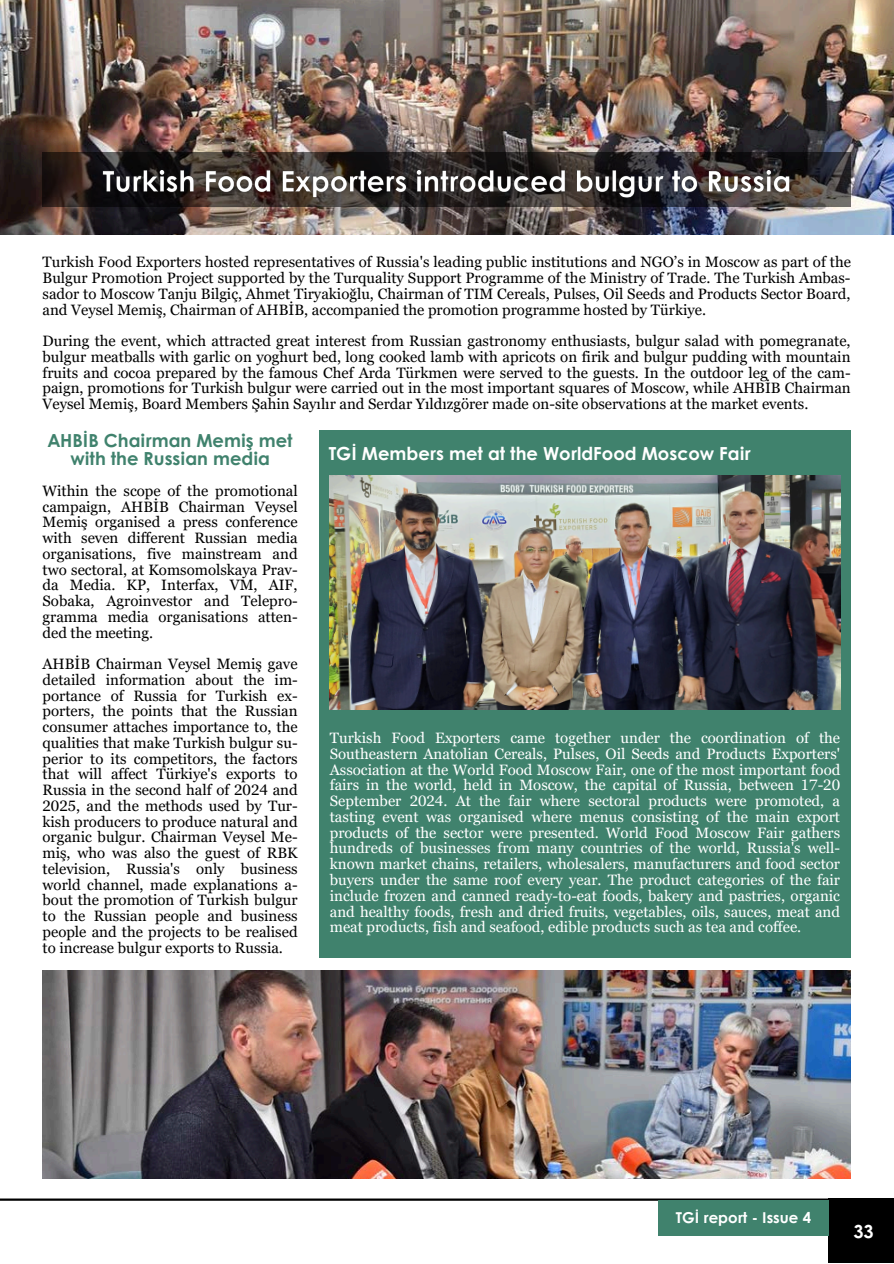
<style>
.page{position:relative;width:894px;height:1264px;background:#fff}
.page>*{position:absolute;margin:0;border:0;box-sizing:border-box;transform-origin:0 0}
.t1{font:700 18px/18px "Century Gothic";color:#40826d;text-align:center}
.t2{font:700 18px "Century Gothic";color:#fff}
.t3{font:15px/15.8px "Georgia Pro";color:#000;text-align:justify}
.t4{font:15px/15.8px "Georgia Pro";color:#fff;text-align:justify}
.t5{font:700 15px "Century Gothic";color:#fff}
</style>
<div class="page">
<img style="left:0;top:0;width:893px;height:234px">
<hr style="left:0;top:1198px;width:855px;height:2px;background:#000">
<div style="left:828px;top:1198px;width:65px;height:65px;background:#000"></div>
<svg style="left:43px;top:153px;width:807px;height:54px;background:#312a28"></svg>
<img style="left:43px;top:970px;width:807px;height:208px">
<img style="left:94px;top:159px;width:704px;height:48px">
<div style="left:319px;top:430px;width:531px;height:44px;background:#40826d"></div>
<div style="left:319px;top:471px;width:531px;height:486px;background:#40826d"></div>
<img style="left:330px;top:475px;width:510px;height:234px">
<div style="left:658px;top:1200px;width:170px;height:35px;background:#40826d"></div>
<p class="t3" style="left:43px;top:254px;width:809px">Turkish Food Exporters hosted representatives of Russia's leading public institutions and NGO’s in Moscow as part of the Bulgur Promotion Project supported by the Turquality Support Programme of the Ministry of Trade. The Turkish Ambas&shy;sador to Moscow Tanju Bilgiç, Ahmet Tiryakioğlu, Chairman of TIM Cereals, Pulses, Oil Seeds and Products Sector Board, and Veysel Memiş, Chairman of AHBİB, accompanied the promotion programme hosted by Türkiye.</p>
<p class="t3" style="left:43px;top:333px;width:809px">During the event, which attracted great interest from Russian gastronomy enthusiasts, bulgur salad with pomegranate, bulgur meatballs with garlic on yoghurt bed, long cooked lamb with apricots on firik and bulgur pudding with mountain fruits and cocoa prepared by the famous Chef Arda Türkmen were served to the guests. In the outdoor leg of the cam&shy;paign, promotions for Turkish bulgur were carried out in the most important squares of Moscow, while AHBİB Chairman Veysel Memiş, Board Members Şahin Sayılır and Serdar Yıldızgörer made on-site observations at the market events.</p>
<p class="t1" style="left:48px;top:431px;width:246px">AHBİB Chairman Memiş met with the Russian media</p>
<h2 class="t3" style="left:43px;top:482px;width:256px">Within the scope of the promotional campaign, AHBİB Chairman Veysel Memiş organised a press conference with seven different Russian media organisations, five mainstream and two sectoral, at Komsomolskaya Prav&shy;da Media. KP, Interfax, VM, AIF, Sobaka, Agroinvestor and Telepro&shy;gramma media organisations atten&shy;ded the meeting.</h2>
<p class="t3" style="left:43px;top:656px;width:257px">AHBİB Chairman Veysel Memiş gave detailed information about the im&shy;portance of Russia for Turkish ex&shy;porters, the points that the Russian consumer attaches importance to, the qualities that make Turkish bulgur su&shy;perior to its competitors, the factors that will affect Türkiye's exports to Russia in the second half of 2024 and 2025, and the methods used by Tur&shy;kish producers to produce natural and organic bulgur. Chairman Veysel Me&shy;miş, who was also the guest of RBK television, Russia's only business world channel, made explanations a&shy;bout the promotion of Turkish bulgur to the Russian people and business people and the projects to be realised to increase bulgur exports to Russia.</p>
<p class="t2" style="left:328px;top:439px;width:423px">TGİ Members met at the WorldFood Moscow Fair</p>
<h2 class="t4" style="left:330px;top:730px;width:512px">Turkish Food Exporters came together under the coordination of the Southeastern Anatolian Cereals, Pulses, Oil Seeds and Products Exporters' Association at the World Food Moscow Fair, one of the most important food fairs in the world, held in Moscow, the capital of Russia, between 17-20<br>September 2024. At the fair where sectoral products were promoted, a tasting event was organised where menus consisting of the main export products of the sector were presented. World Food Moscow Fair gathers hundreds of businesses from many countries of the world, Russia's well&shy;known market chains, retailers, wholesalers, manufacturers and food sector buyers under the same roof every year. The product categories of the fair include frozen and canned ready-to-eat foods, bakery and pastries, organic and healthy foods, fresh and dried fruits, vegetables, oils, sauces, meat and meat products, fish and seafood, edible products such as tea and coffee.</h2>
<p class="t5" style="left:675px;top:1206px;width:137px">TGİ report - Issue 4</p>
<p class="t2" style="left:853px;top:1217px;width:22px">33</p>
</div>
